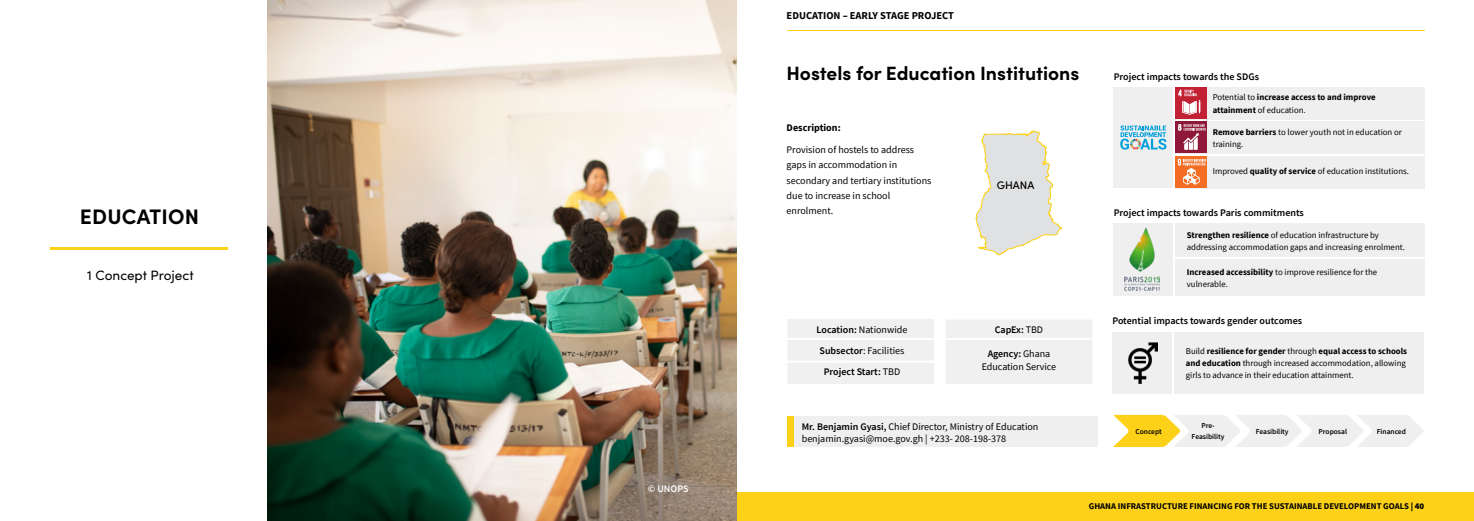
<style>
.page{position:relative;width:1474px;height:521px;background:#fff}
.page>*{position:absolute;margin:0;border:0;box-sizing:border-box;transform-origin:0 0}
.t1{font:700 21px "Sofia Pro";letter-spacing:.01em;color:#000}
.t2{font:700 19.25px "Sofia Pro";color:#000}
.t3{font:13.56px "Sofia Pro";color:#000}
.t4{font:500 11.03px "Sofia Pro";color:#000}
.t5{font:700 10.5px "Source Sans Pro";color:#000}
.t6{font:10.06px/15px "Source Sans Pro";color:#000}
.t7{font:600 10.06px/21.3px "Source Sans Pro";color:#000;text-align:center}
.t8{font:700 10.06px "Source Sans Pro";color:#000}
.t9{font:600 10.06px "Source Sans Pro";color:#fff}
.t10{font:8.75px/12.2px "Source Sans Pro";color:#000}
.t11{font:700 8.75px/12.2px "Source Sans Pro";color:#000}
.t12{font:600 7.44px/10.5px "Source Sans Pro";color:#000;text-align:center}
.s1{font-weight:400}
.s2{font-weight:600}
.s3{font-weight:700}
.s4{font-weight:900}
</style>
<div class="page">
<hr style="left:786px;top:30px;width:638px;height:1px;background:#fcd117">
<hr style="left:50px;top:248px;width:177px;height:2px;background:#fcd117">
<div style="left:737px;top:492px;width:736px;height:29px;background:#fcd117"></div>
<svg style="left:1113px;top:414px;width:310px;height:34px"></svg>
<img style="left:267px;top:0;width:470px;height:521px">
<div style="left:1112px;top:87px;width:60px;height:101px;background:#efeff0"></div>
<div style="left:1175px;top:87px;width:249px;height:32px;background:#efeff0"></div>
<div style="left:1175px;top:122px;width:249px;height:32px;background:#efeff0"></div>
<div style="left:1175px;top:156px;width:249px;height:32px;background:#efeff0"></div>
<div style="left:1175px;top:87px;width:32px;height:32px;background:#c22033"></div>
<svg style="left:1178px;top:90px;width:22px;height:25px"></svg>
<div style="left:1175px;top:121px;width:32px;height:32px;background:#8f1838"></div>
<svg style="left:1178px;top:124px;width:27px;height:26px"></svg>
<div style="left:1175px;top:156px;width:32px;height:32px;background:#f36e24"></div>
<svg style="left:1177px;top:159px;width:29px;height:26px"></svg>
<svg style="left:1120px;top:125px;width:46px;height:25px"></svg>
<svg style="left:975px;top:130px;width:87px;height:126px"></svg>
<div style="left:787px;top:416px;width:311px;height:31px;background:#efeff0"></div>
<div style="left:787px;top:416px;width:6px;height:31px;background:#fcd117"></div>
<div style="left:786px;top:318px;width:148px;height:21px;background:#f0f0f1;border:1px solid #fff"></div>
<div style="left:786px;top:339px;width:148px;height:22px;background:#f0f0f1;border:1px solid #fff"></div>
<div style="left:786px;top:362px;width:148px;height:23px;background:#f0f0f1;border:1px solid #fff"></div>
<div style="left:944px;top:319px;width:149px;height:20px;background:#f0f0f1;border:1px solid #fff"></div>
<div style="left:944px;top:339px;width:149px;height:46px;background:#f0f0f1;border:1px solid #fff"></div>
<div style="left:1112px;top:223px;width:60px;height:72px;background:#efeff0"></div>
<div style="left:1175px;top:223px;width:249px;height:34px;background:#efeff0"></div>
<div style="left:1175px;top:259px;width:249px;height:36px;background:#efeff0"></div>
<img style="left:1124px;top:228px;width:35px;height:63px">
<div style="left:1111px;top:332px;width:60px;height:62px;background:#efeff0"></div>
<div style="left:1174px;top:332px;width:249px;height:62px;background:#efeff0"></div>
<img style="left:1128px;top:343px;width:29px;height:40px">
<h1 class="t1" style="left:80px;top:200px;width:121px">EDUCATION</h1>
<h3 class="t3" style="left:87px;top:265px;width:108px">1 Concept Project</h3>
<p class="t9" style="left:648px;top:482px;width:42px">© UNOPS</p>
<p class="t5" style="left:786px;top:8px;width:169px">EDUCATION – EARLY STAGE PROJECT</p>
<h2 class="t2" style="left:786px;top:58px;width:294px">Hostels for Education Institutions</h2>
<p class="t8" style="left:786px;top:121px;width:56px">Description:</p>
<p class="t6" style="left:786px;top:142px;width:146px">Provision of hostels to address gaps in accommodation in secondary and tertiary institutions due to increase in school enrolment.</p>
<p class="t4" style="left:996px;top:177px;width:39px">GHANA</p>
<p class="t7" style="left:816px;top:319px;width:92px">Location: <span class="s1">Nationwide<br></span>Subsector<span class="s1">: Facilities<br></span>Project Start: <span class="s1">TBD</span></p>
<p class="t7" style="left:994px;top:319px;width:50px">CapEx: <span class="s1">TBD</span></p>
<p class="t6" style="left:981px;top:348px;width:76px;line-height:12.2px;text-align:center"><span class="s2">Agency:</span> Ghana<br>Education Service</p>
<p class="t6" style="left:801px;top:421px;width:238px;line-height:11.4px"><span class="s2">Mr. Benjamin Gyasi,</span> Chief Director, Ministry of Education benjamin.gyasi@moe.gov.gh | +233- 208-198-378</p>
<p class="t7" style="left:1113px;top:66px;width:147px">Project impacts towards the SDGs</p>
<p class="t11" style="left:1212px;top:91px;width:164px"><span class="s1">Potential to</span> increase access to and improve attainment <span class="s1">of education.</span></p>
<p class="t10" style="left:1212px;top:126px;width:191px"><span class="s3">Remove barriers</span> to lower youth not in education or training.</p>
<p class="t10" style="left:1212px;top:165px;width:198px">Improved <span class="s3">quality of service</span> of education institutions.</p>
<p class="t7" style="left:1113px;top:202px;width:192px">Project impacts towards Paris commitments</p>
<p class="t10" style="left:1186px;top:229px;width:220px"><span class="s3">Strengthen resilience</span> of education infrastructure by addressing accommodation gaps and increasing enrolment.</p>
<p class="t10" style="left:1186px;top:265px;width:192px"><span class="s3">Increased accessibility</span> to improve resilience for the vulnerable.</p>
<p class="t7" style="left:1112px;top:310px;width:191px">Potential impacts towards gender outcomes</p>
<p class="t10" style="left:1185px;top:345px;width:223px">Build <span class="s3">resilience for gender</span> through <span class="s3">equal access to schools and education</span> through increased accommodation, allowing girls to advance in their education attainment.</p>
<p class="t12" style="left:1135px;top:426px;width:28px">Concept</p>
<p class="t12" style="left:1191px;top:421px;width:34px">Pre-<br>Feasibility</p>
<p class="t12" style="left:1255px;top:426px;width:34px">Feasibility</p>
<p class="t12" style="left:1318px;top:426px;width:30px">Proposal</p>
<p class="t12" style="left:1376px;top:426px;width:31px">Financed</p>
<p class="t11" style="left:1088px;top:499px;width:337px">GHANA INFRASTRUCTURE FINANCING FOR THE SUSTAINABLE DEVELOPMENT GOALS <span class="s4">| 40</span></p>
</div>
